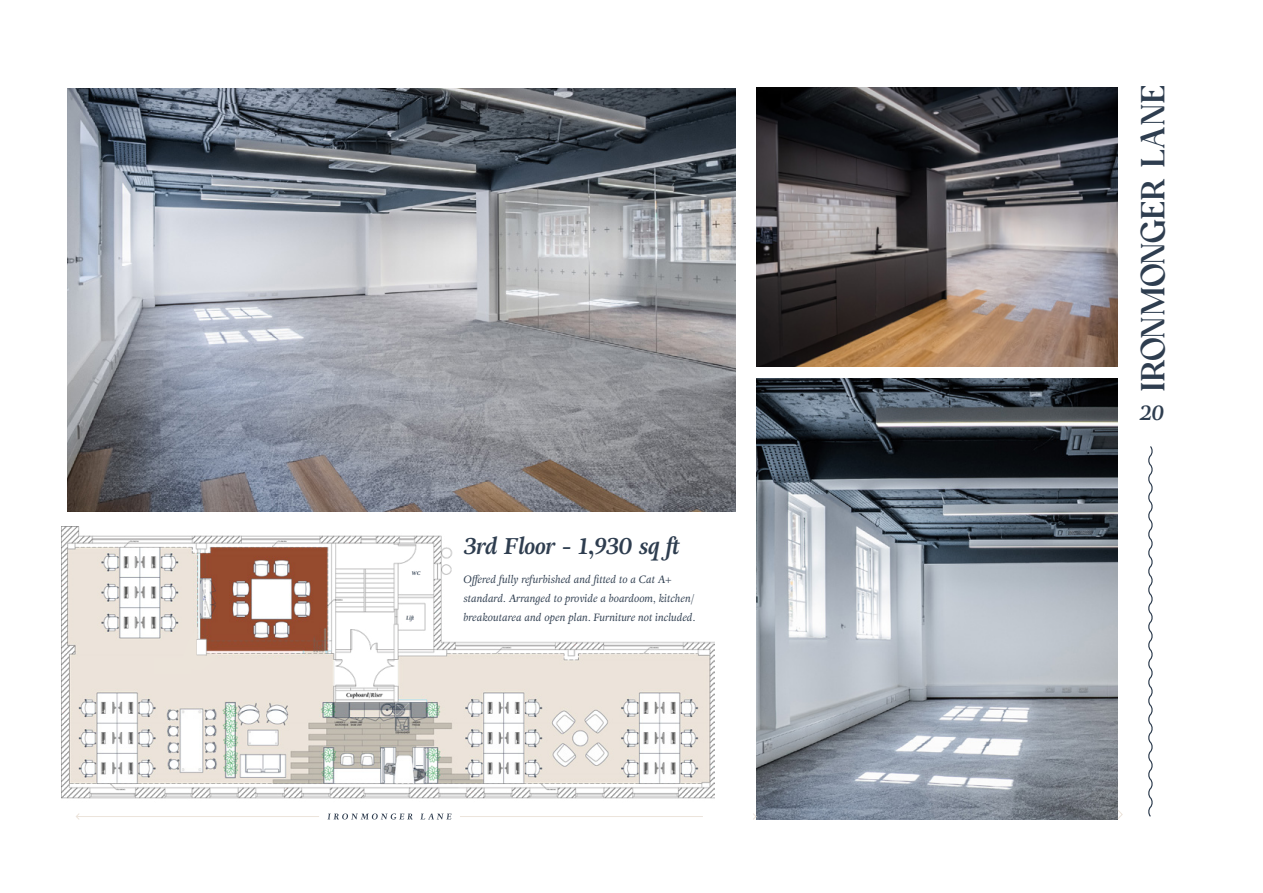
<style>
.page{position:relative;width:1263px;height:893px;background:#fff}
.page>*{position:absolute;margin:0;border:0;box-sizing:border-box;transform-origin:0 0}
.t1{font:33.3px "North Chancefree";letter-spacing:-.02em;color:#2e3d4f}
.t2{font:italic 700 22.65px "Adriane Text";color:#2e3d4f}
.t3{font:italic 700 20.55px "Adriane Text";color:#2e3d4f}
.t4{font:italic 10.5px/19.2px "Adriane Text";color:#2e3d4f}
.t5{font:italic 700 5.55px "Minion Pro";color:#2e3d4f}
</style>
<div class="page">
<svg style="left:1148px;top:446px;width:5px;height:371px"></svg>
<img style="left:62px;top:527px;width:653px;height:272px">
<svg style="left:328px;top:813px;width:85px;height:6px"></svg>
<svg style="left:421px;top:814px;width:31px;height:5px"></svg>
<hr style="left:76px;top:816px;width:243px;height:1px;background:#ece4db">
<hr style="left:460px;top:816px;width:243px;height:1px;background:#ece4db">
<img style="left:67px;top:88px;width:668px;height:424px">
<img style="left:756px;top:87px;width:361px;height:280px">
<svg style="left:1117px;top:809px;width:6px;height:11px"></svg>
<img style="left:756px;top:378px;width:361px;height:442px">
<svg style="left:753px;top:813px;width:4px;height:7px"></svg>
<div style="left:153px;top:658px;width:37px;height:15px;background:#ece4da"></div>
<div style="left:400px;top:571px;width:32px;height:9px;background:#fff"></div>
<svg style="left:182px;top:627px;width:34px;height:44px"></svg>
<p class="t5" style="left:412px;top:570px;width:10px">WC</p>
<h2 class="t2" style="left:463px;top:530px;width:223px">3rd Floor - 1,930 sq ft</h2>
<p class="t4" style="left:463px;top:570px;width:233px">Offered fully refurbished and fitted to a Cat A+ standard. Arranged to provide a boardoom, kitchen/ breakoutarea and open plan. Furniture not included.</p>
<h1 class="t1" style="left:1139px;top:392px;width:308px;rotate:-90deg">IRONMONGER LANE</h1>
<h3 class="t3" style="left:1139px;top:399px;width:26px">20</h3>
</div>
